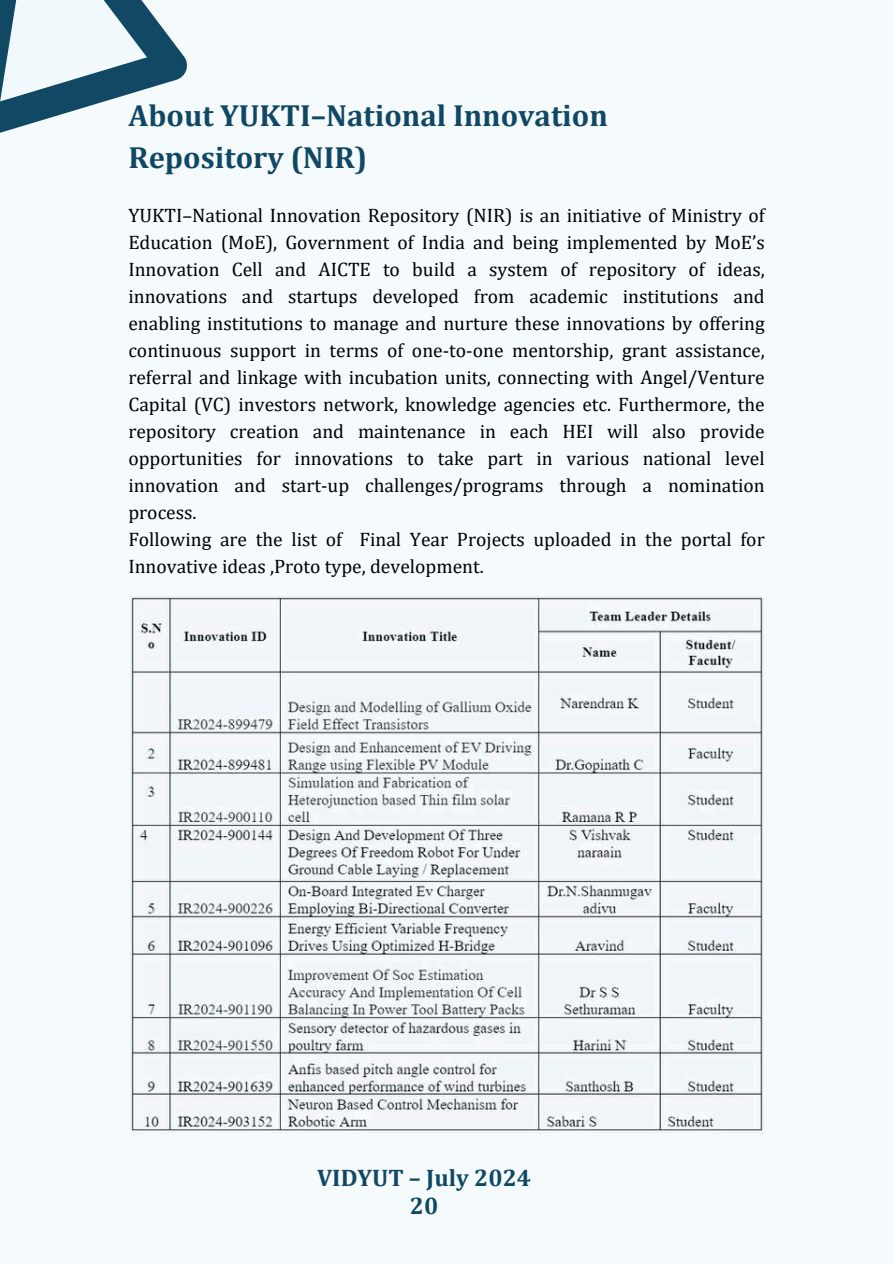
<style>
.page{position:relative;width:894px;height:1264px;background:#fff}
.page>*{position:absolute;margin:0;border:0;box-sizing:border-box;transform-origin:0 0}
.t1{font:700 30.75px/42.8px "Cambria";color:#104864}
.t2{font:700 24px/28.2px "Cambria";color:#104864;text-align:center}
.t3{font:19.5px/27px "Cambria";color:#000}
</style>
<div class="page">
<div style="left:0;top:0;width:893px;height:1263px;background:#f5fafd"></div>
<svg style="left:0;top:0;width:187px;height:133px"></svg>
<img style="left:130px;top:597px;width:633px;height:536px">
<h1 class="t1" style="left:128px;top:93px;width:481px">About YUKTI–National Innovation<br>Repository (NIR)</h1>
<p class="t3" style="left:128px;top:202px;width:637px">YUKTI–National Innovation Repository (NIR) is an initiative of Ministry of Education (MoE), Government of India and being implemented by MoE’s Innovation Cell and AICTE to build a system of repository of ideas, innovations and startups developed from academic institutions and enabling institutions to manage and nurture these innovations by offering continuous support in terms of one-to-one mentorship, grant assistance, referral and linkage with incubation units, connecting with Angel/Venture Capital (VC) investors network, knowledge agencies etc. Furthermore, the repository creation and maintenance in each HEI will also provide opportunities for innovations to take part in various national level innovation and start-up challenges/programs through a nomination process.<br>Following are the list of Final Year Projects uploaded in the portal for Innovative ideas ,Proto type, development.</p>
<p class="t2" style="left:317px;top:1162px;width:215px">VIDYUT – July 2024<br>20</p>
</div>
